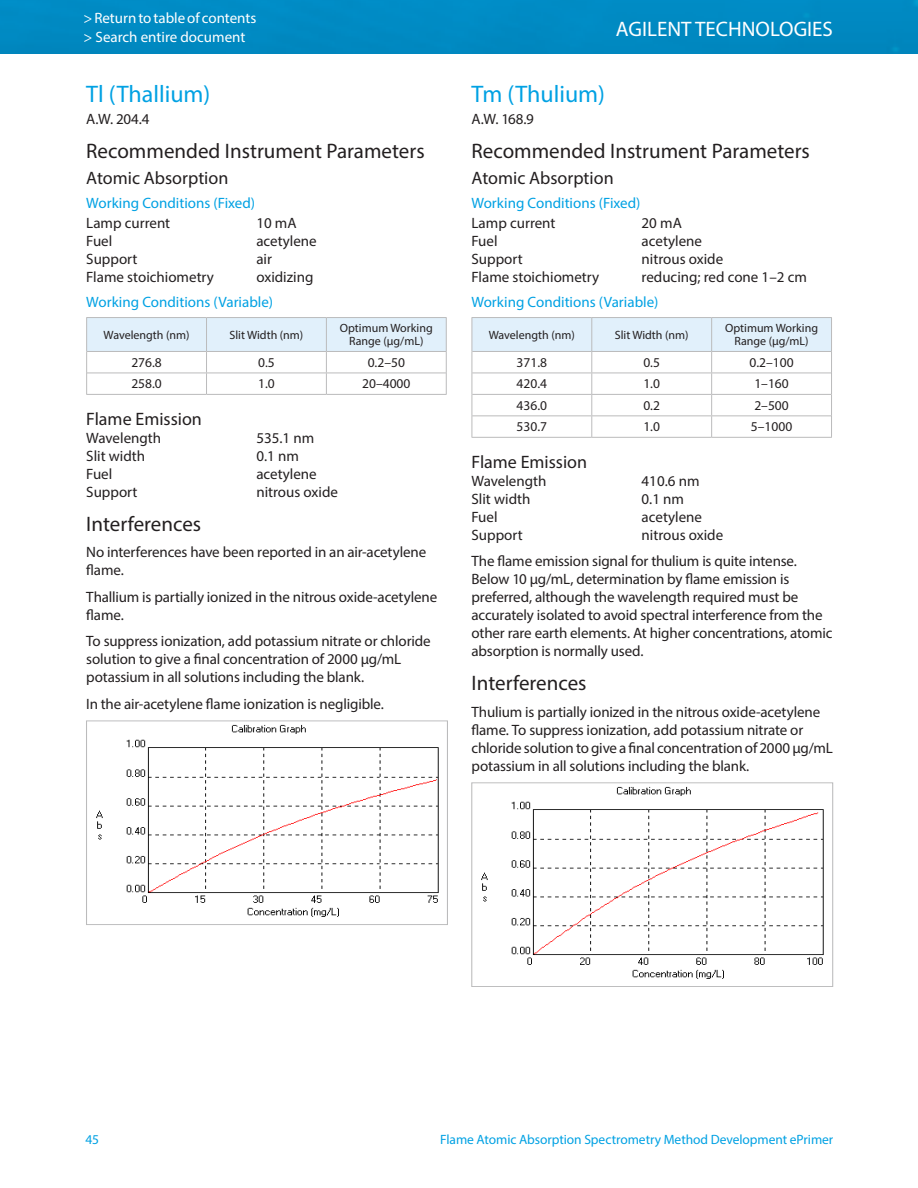
<style>
.page{position:relative;width:918px;height:1188px;background:#fff}
.page>*{position:absolute;margin:0;border:0;box-sizing:border-box;transform-origin:0 0}
.Heading_1{font:24px "Myriad Pro";color:#00a1e3}
.Heading_2{font:21px "Myriad Pro";color:#231f20}
.t1{font:21px "Myriad Pro";color:#fff}
.Heading_3{font:18px "Myriad Pro";color:#231f20}
.Body_copy{font:15px/18px "Myriad Pro";letter-spacing:-.01em;color:#231f20}
.Body_Copy_Tabs{font:15px "Myriad Pro";color:#231f20}
.Heading_4{font:15px "Myriad Pro";color:#00a1e3}
.t2{font:15px "Myriad Pro";color:#fff}
.Element_Copy{font:15px "Myriad Pro";letter-spacing:-.01em;color:#231f20}
.Table_row_text{font:13.5px "Myriad Pro";color:#231f20}
.t3{font:13.5px "Myriad Pro";letter-spacing:-.005em;color:#00a1e3}
.Table_header_row{font:12px/13.5px "Myriad Pro";color:#231f20;text-align:center}
</style>
<div class="page">
<div style="left:0;top:0;width:918px;height:54px;background:#008ac2"></div>
<svg style="left:86px;top:318px;width:361px;height:76px"></svg>
<hr style="left:86px;top:317px;width:121px;height:1px;background:#bbbbbc">
<hr style="left:86px;top:318px;width:1px;height:33px;background:#bbbbbc">
<hr style="left:207px;top:317px;width:119px;height:1px;background:#bbbbbc">
<hr style="left:326px;top:317px;width:121px;height:1px;background:#bbbbbc">
<hr style="left:206px;top:318px;width:1px;height:33px;background:#bbbbbc">
<hr style="left:326px;top:318px;width:1px;height:33px;background:#bbbbbc">
<hr style="left:446px;top:318px;width:1px;height:33px;background:#bbbbbc">
<hr style="left:87px;top:351px;width:120px;height:1px;background:#bbbbbc">
<hr style="left:207px;top:351px;width:119px;height:1px;background:#bbbbbc">
<hr style="left:326px;top:351px;width:121px;height:1px;background:#bbbbbc">
<hr style="left:87px;top:373px;width:120px;height:1px;background:#bbbbbc">
<hr style="left:207px;top:373px;width:119px;height:1px;background:#bbbbbc">
<hr style="left:326px;top:373px;width:120px;height:1px;background:#bbbbbc">
<hr style="left:86px;top:394px;width:121px;height:1px;background:#bbbbbc">
<hr style="left:207px;top:394px;width:119px;height:1px;background:#bbbbbc">
<hr style="left:326px;top:394px;width:121px;height:1px;background:#bbbbbc">
<img style="left:96px;top:724px;width:343px;height:193px">
<div style="left:86px;top:721px;width:362px;height:204px;border:1px solid #bbbbbc"></div>
<svg style="left:472px;top:318px;width:360px;height:119px"></svg>
<hr style="left:472px;top:317px;width:120px;height:1px;background:#bbbbbc">
<hr style="left:472px;top:318px;width:1px;height:33px;background:#bbbbbc">
<hr style="left:592px;top:317px;width:120px;height:1px;background:#bbbbbc">
<hr style="left:712px;top:317px;width:120px;height:1px;background:#bbbbbc">
<hr style="left:591px;top:318px;width:1px;height:33px;background:#bbbbbc">
<hr style="left:711px;top:318px;width:1px;height:33px;background:#bbbbbc">
<hr style="left:831px;top:318px;width:1px;height:33px;background:#bbbbbc">
<hr style="left:472px;top:351px;width:120px;height:1px;background:#bbbbbc">
<hr style="left:592px;top:351px;width:120px;height:1px;background:#bbbbbc">
<hr style="left:712px;top:351px;width:120px;height:1px;background:#bbbbbc">
<hr style="left:472px;top:373px;width:120px;height:1px;background:#bbbbbc">
<hr style="left:592px;top:373px;width:120px;height:1px;background:#bbbbbc">
<hr style="left:712px;top:373px;width:119px;height:1px;background:#bbbbbc">
<hr style="left:472px;top:394px;width:120px;height:1px;background:#bbbbbc">
<hr style="left:592px;top:394px;width:120px;height:1px;background:#bbbbbc">
<hr style="left:712px;top:394px;width:119px;height:1px;background:#bbbbbc">
<hr style="left:472px;top:415px;width:120px;height:1px;background:#bbbbbc">
<hr style="left:592px;top:415px;width:120px;height:1px;background:#bbbbbc">
<hr style="left:712px;top:415px;width:119px;height:1px;background:#bbbbbc">
<hr style="left:472px;top:437px;width:120px;height:1px;background:#bbbbbc">
<hr style="left:592px;top:437px;width:120px;height:1px;background:#bbbbbc">
<hr style="left:712px;top:437px;width:120px;height:1px;background:#bbbbbc">
<img style="left:481px;top:786px;width:343px;height:193px">
<div style="left:472px;top:783px;width:361px;height:204px;border:1px solid #bbbbbc"></div>
<p class="t2" style="left:83px;top:8px;width:175px">&gt; Return to table of contents</p>
<p class="t2" style="left:83px;top:28px;width:163px">&gt; Search entire document</p>
<p class="Heading_1" style="left:86px;top:79px;width:126px">Tl (Thallium)</p>
<p class="Element_Copy" style="left:86px;top:110px;width:65px">A.W. 204.4</p>
<p class="Heading_2" style="left:86px;top:138px;width:340px">Recommended Instrument Parameters</p>
<p class="Heading_3" style="left:86px;top:167px;width:144px">Atomic Absorption</p>
<p class="Heading_4" style="left:86px;top:194px;width:170px">Working Conditions (Fixed)</p>
<p class="Body_Copy_Tabs" style="left:86px;top:214px;width:85px">Lamp current</p>
<p class="Body_Copy_Tabs" style="left:256px;top:214px;width:42px">10 mA</p>
<p class="Body_Copy_Tabs" style="left:86px;top:232px;width:28px">Fuel</p>
<p class="Body_Copy_Tabs" style="left:256px;top:232px;width:62px">acetylene</p>
<p class="Body_Copy_Tabs" style="left:86px;top:250px;width:53px">Support</p>
<p class="Body_Copy_Tabs" style="left:256px;top:250px;width:17px">air</p>
<p class="Body_Copy_Tabs" style="left:86px;top:268px;width:129px">Flame stoichiometry</p>
<p class="Body_Copy_Tabs" style="left:256px;top:268px;width:59px">oxidizing</p>
<p class="Heading_4" style="left:86px;top:292px;width:188px">Working Conditions (Variable)</p>
<p class="Table_header_row" style="left:104px;top:328px;width:87px">Wavelength (nm)</p>
<p class="Table_header_row" style="left:230px;top:328px;width:75px">Slit Width (nm)</p>
<p class="Table_header_row" style="left:340px;top:321px;width:94px">Optimum Working<br>Range (µg/mL)</p>
<p class="Table_row_text" style="left:131px;top:354px;width:32px">276.8</p>
<p class="Table_row_text" style="left:258px;top:354px;width:18px">0.5</p>
<p class="Table_row_text" style="left:368px;top:354px;width:39px">0.2–50</p>
<p class="Table_row_text" style="left:131px;top:376px;width:32px">258.0</p>
<p class="Table_row_text" style="left:258px;top:376px;width:18px">1.0</p>
<p class="Table_row_text" style="left:362px;top:376px;width:50px">20–4000</p>
<p class="Heading_3" style="left:86px;top:408px;width:117px">Flame Emission</p>
<p class="Body_Copy_Tabs" style="left:86px;top:429px;width:76px">Wavelength</p>
<p class="Body_Copy_Tabs" style="left:256px;top:429px;width:59px">535.1 nm</p>
<p class="Body_Copy_Tabs" style="left:86px;top:447px;width:60px">Slit width</p>
<p class="Body_Copy_Tabs" style="left:256px;top:447px;width:44px">0.1 nm</p>
<p class="Body_Copy_Tabs" style="left:86px;top:465px;width:28px">Fuel</p>
<p class="Body_Copy_Tabs" style="left:256px;top:465px;width:62px">acetylene</p>
<p class="Body_Copy_Tabs" style="left:86px;top:483px;width:53px">Support</p>
<p class="Body_Copy_Tabs" style="left:256px;top:483px;width:83px">nitrous oxide</p>
<p class="Heading_2" style="left:86px;top:511px;width:116px">Interferences</p>
<p class="Body_copy" style="left:86px;top:543px;width:342px">No interferences have been reported in an air-acetylene flame.</p>
<p class="Body_copy" style="left:86px;top:587px;width:353px">Thallium is partially ionized in the nitrous oxide-acetylene flame.</p>
<p class="Body_copy" style="left:86px;top:632px;width:346px">To suppress ionization, add potassium nitrate or chloride solution to give a final concentration of 2000 µg/mL potassium in all solutions including the blank.</p>
<p class="Body_copy" style="left:86px;top:694px;width:299px">In the air-acetylene flame ionization is negligible.</p>
<h2 class="t1" style="left:616px;top:16px;width:218px">AGILENT TECHNOLOGIES</h2>
<p class="Heading_1" style="left:472px;top:79px;width:135px">Tm (Thulium)</p>
<p class="Element_Copy" style="left:472px;top:110px;width:64px">A.W. 168.9</p>
<p class="Heading_2" style="left:472px;top:138px;width:340px">Recommended Instrument Parameters</p>
<p class="Heading_3" style="left:472px;top:167px;width:144px">Atomic Absorption</p>
<p class="Heading_4" style="left:472px;top:194px;width:170px">Working Conditions (Fixed)</p>
<p class="Body_Copy_Tabs" style="left:472px;top:214px;width:85px">Lamp current</p>
<p class="Body_Copy_Tabs" style="left:642px;top:214px;width:42px">20 mA</p>
<p class="Body_Copy_Tabs" style="left:472px;top:232px;width:28px">Fuel</p>
<p class="Body_Copy_Tabs" style="left:642px;top:232px;width:62px">acetylene</p>
<p class="Body_Copy_Tabs" style="left:472px;top:250px;width:53px">Support</p>
<p class="Body_Copy_Tabs" style="left:642px;top:250px;width:83px">nitrous oxide</p>
<p class="Body_Copy_Tabs" style="left:472px;top:268px;width:129px">Flame stoichiometry</p>
<p class="Body_Copy_Tabs" style="left:642px;top:268px;width:167px">reducing; red cone 1–2 cm</p>
<p class="Heading_4" style="left:472px;top:292px;width:188px">Working Conditions (Variable)</p>
<p class="Table_header_row" style="left:489px;top:328px;width:87px">Wavelength (nm)</p>
<p class="Table_header_row" style="left:615px;top:328px;width:75px">Slit Width (nm)</p>
<p class="Table_header_row" style="left:725px;top:321px;width:94px">Optimum Working<br>Range (µg/mL)</p>
<p class="Table_row_text" style="left:517px;top:354px;width:32px">371.8</p>
<p class="Table_row_text" style="left:643px;top:354px;width:18px">0.5</p>
<p class="Table_row_text" style="left:750px;top:354px;width:46px">0.2–100</p>
<p class="Table_row_text" style="left:517px;top:376px;width:32px">420.4</p>
<p class="Table_row_text" style="left:643px;top:376px;width:18px">1.0</p>
<p class="Table_row_text" style="left:754px;top:376px;width:36px">1–160</p>
<p class="Table_row_text" style="left:517px;top:397px;width:32px">436.0</p>
<p class="Table_row_text" style="left:643px;top:397px;width:18px">0.2</p>
<p class="Table_row_text" style="left:754px;top:397px;width:36px">2–500</p>
<p class="Table_row_text" style="left:517px;top:418px;width:32px">530.7</p>
<p class="Table_row_text" style="left:643px;top:418px;width:18px">1.0</p>
<p class="Table_row_text" style="left:751px;top:418px;width:43px">5–1000</p>
<p class="Heading_3" style="left:472px;top:451px;width:117px">Flame Emission</p>
<p class="Body_Copy_Tabs" style="left:472px;top:472px;width:76px">Wavelength</p>
<p class="Body_Copy_Tabs" style="left:642px;top:472px;width:59px">410.6 nm</p>
<p class="Body_Copy_Tabs" style="left:472px;top:490px;width:60px">Slit width</p>
<p class="Body_Copy_Tabs" style="left:642px;top:490px;width:44px">0.1 nm</p>
<p class="Body_Copy_Tabs" style="left:472px;top:508px;width:28px">Fuel</p>
<p class="Body_Copy_Tabs" style="left:642px;top:508px;width:62px">acetylene</p>
<p class="Body_Copy_Tabs" style="left:472px;top:526px;width:53px">Support</p>
<p class="Body_Copy_Tabs" style="left:642px;top:526px;width:83px">nitrous oxide</p>
<p class="Body_copy" style="left:472px;top:552px;width:362px">The flame emission signal for thulium is quite intense.<br>Below 10 µg/mL, determination by flame emission is preferred, although the wavelength required must be accurately isolated to avoid spectral interference from the other rare earth elements. At higher concentrations, atomic absorption is normally used.</p>
<p class="Heading_2" style="left:472px;top:670px;width:116px">Interferences</p>
<p class="Body_copy" style="left:472px;top:702px;width:363px">Thulium is partially ionized in the nitrous oxide-acetylene flame. To suppress ionization, add potassium nitrate or chloride solution to give a final concentration of 2000 µg/mL potassium in all solutions including the blank.</p>
<p class="t3" style="left:85px;top:1131px;width:15px">45</p>
<p class="t3" style="left:440px;top:1131px;width:395px">Flame Atomic Absorption Spectrometry Method Development ePrimer</p>
</div>
